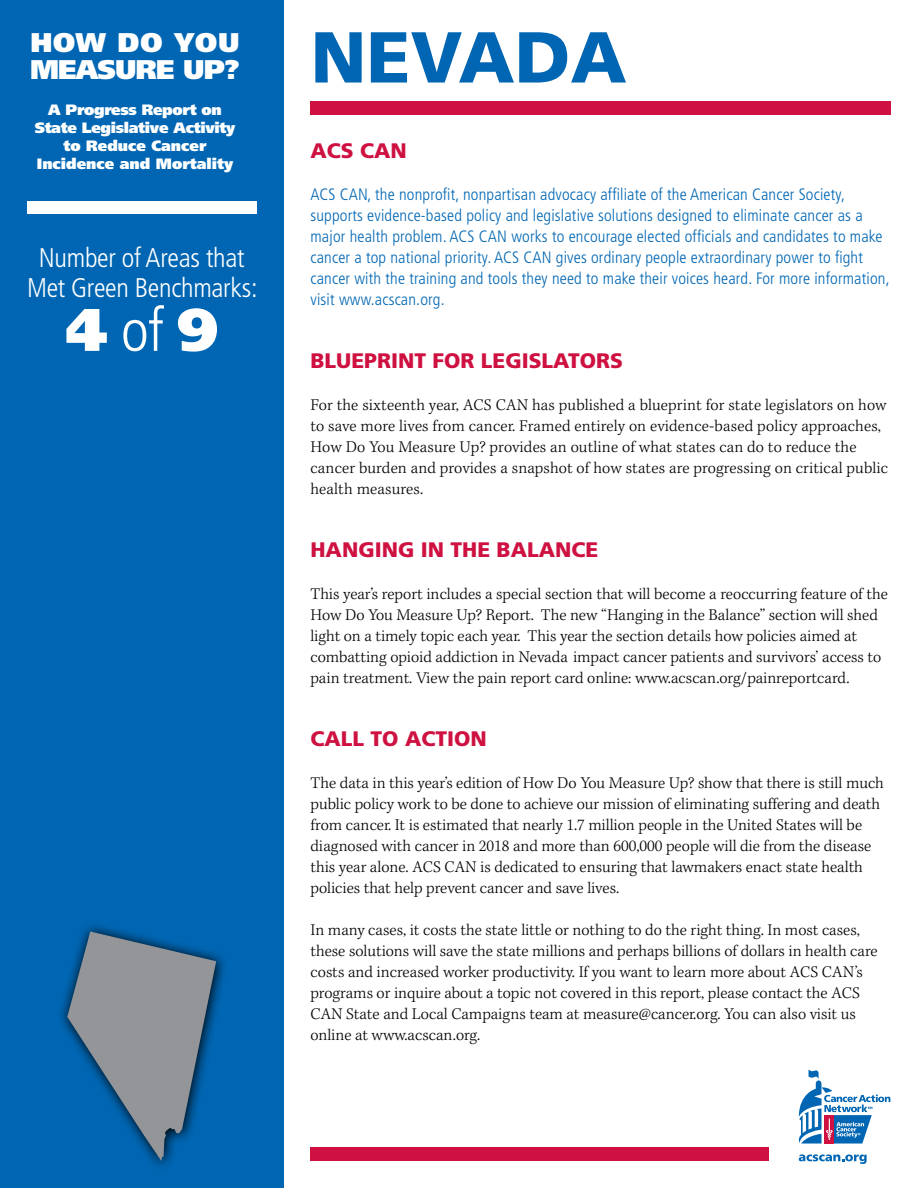
<style>
.page{position:relative;width:918px;height:1188px;background:#fff}
.page>*{position:absolute;margin:0;border:0;box-sizing:border-box;transform-origin:0 0}
.t1{font:900 72px "Frutiger";color:#0066b3}
.t2{font:900 60px "Frutiger";color:#fff}
.t3{font:300 condensed 27px/30px "Frutiger";letter-spacing:-.01em;color:#fff;text-align:center}
.t4{font:900 27px/27px "Frutiger";letter-spacing:-.03em;color:#fff}
.t5{font:900 21px "Frutiger";color:#ce1141}
.t6{font:300 16.5px/21px "Kepler";color:#000}
.t7{font:300 condensed 16.5px/21px "Frutiger";letter-spacing:.01em;color:#0066b3}
.t8{font:900 15px/18px "Frutiger";letter-spacing:-.02em;color:#fff;text-align:center}
.s1{font-weight:300;font-stretch:condensed}
</style>
<div class="page">
<div style="left:0;top:0;width:284px;height:1188px;background:#0066b3"></div>
<svg style="left:60px;top:925px;width:165px;height:241px"></svg>
<svg style="left:67px;top:932px;width:149px;height:229px"></svg>
<div style="left:310px;top:101px;width:581px;height:14px;background:#ce1141"></div>
<div style="left:27px;top:201px;width:229px;height:13px;background:#fff"></div>
<div style="left:310px;top:1148px;width:460px;height:13px;background:#ce1141"></div>
<svg style="left:798px;top:1070px;width:92px;height:74px"></svg>
<svg style="left:799px;top:1154px;width:68px;height:10px"></svg>
<h3 class="t4" style="left:30px;top:29px;width:211px">HOW DO YOU<br>MEASURE UP?</h3>
<p class="t8" style="left:35px;top:100px;width:202px">A Progress Report on<br>State Legislative Activity to Reduce Cancer<br>Incidence and Mortality</p>
<h3 class="t3" style="left:27px;top:243px;width:232px">Number of Areas that<br>Met Green Benchmarks:</h3>
<h2 class="t2" style="left:66px;top:293px;width:154px">4 <span class="s1">of</span> 9</h2>
<h1 class="t1" style="left:310px;top:14px;width:318px">NEVADA</h1>
<p class="t5" style="left:310px;top:138px;width:98px">ACS CAN</p>
<p class="t7" style="left:310px;top:184px;width:581px">ACS CAN, the nonprofit, nonpartisan advocacy affiliate of the American Cancer Society, supports evidence-based policy and legislative solutions designed to eliminate cancer as a major health problem. ACS CAN works to encourage elected officials and candidates to make cancer a top national priority. ACS CAN gives ordinary people extraordinary power to fight cancer with the training and tools they need to make their voices heard. For more information, visit www.acscan.org.</p>
<p class="t5" style="left:310px;top:348px;width:314px">BLUEPRINT FOR LEGISLATORS</p>
<p class="t6" style="left:310px;top:395px;width:579px">For the sixteenth year, ACS CAN has published a blueprint for state legislators on how to save more lives from cancer. Framed entirely on evidence-based policy approaches, How Do You Measure Up? provides an outline of what states can do to reduce the cancer burden and provides a snapshot of how states are progressing on critical public health measures.</p>
<p class="t5" style="left:310px;top:537px;width:289px">HANGING IN THE BALANCE</p>
<p class="t6" style="left:310px;top:584px;width:579px">This year’s report includes a special section that will become a reoccurring feature of the How Do You Measure Up? Report. The new “Hanging in the Balance” section will shed light on a timely topic each year. This year the section details how policies aimed at combatting opioid addiction in Nevada impact cancer patients and survivors’ access to pain treatment. View the pain report card online: www.acscan.org/painreportcard.</p>
<p class="t5" style="left:310px;top:726px;width:178px">CALL TO ACTION</p>
<p class="t6" style="left:310px;top:773px;width:575px">The data in this year’s edition of How Do You Measure Up? show that there is still much public policy work to be done to achieve our mission of eliminating suffering and death from cancer. It is estimated that nearly 1.7 million people in the United States will be diagnosed with cancer in 2018 and more than 600,000 people will die from the disease this year alone. ACS CAN is dedicated to ensuring that lawmakers enact state health policies that help prevent cancer and save lives.</p>
<p class="t6" style="left:310px;top:920px;width:569px">In many cases, it costs the state little or nothing to do the right thing. In most cases, these solutions will save the state millions and perhaps billions of dollars in health care costs and increased worker productivity. If you want to learn more about ACS CAN’s programs or inquire about a topic not covered in this report, please contact the ACS CAN State and Local Campaigns team at measure@cancer.org. You can also visit us online at www.acscan.org.</p>
</div>
